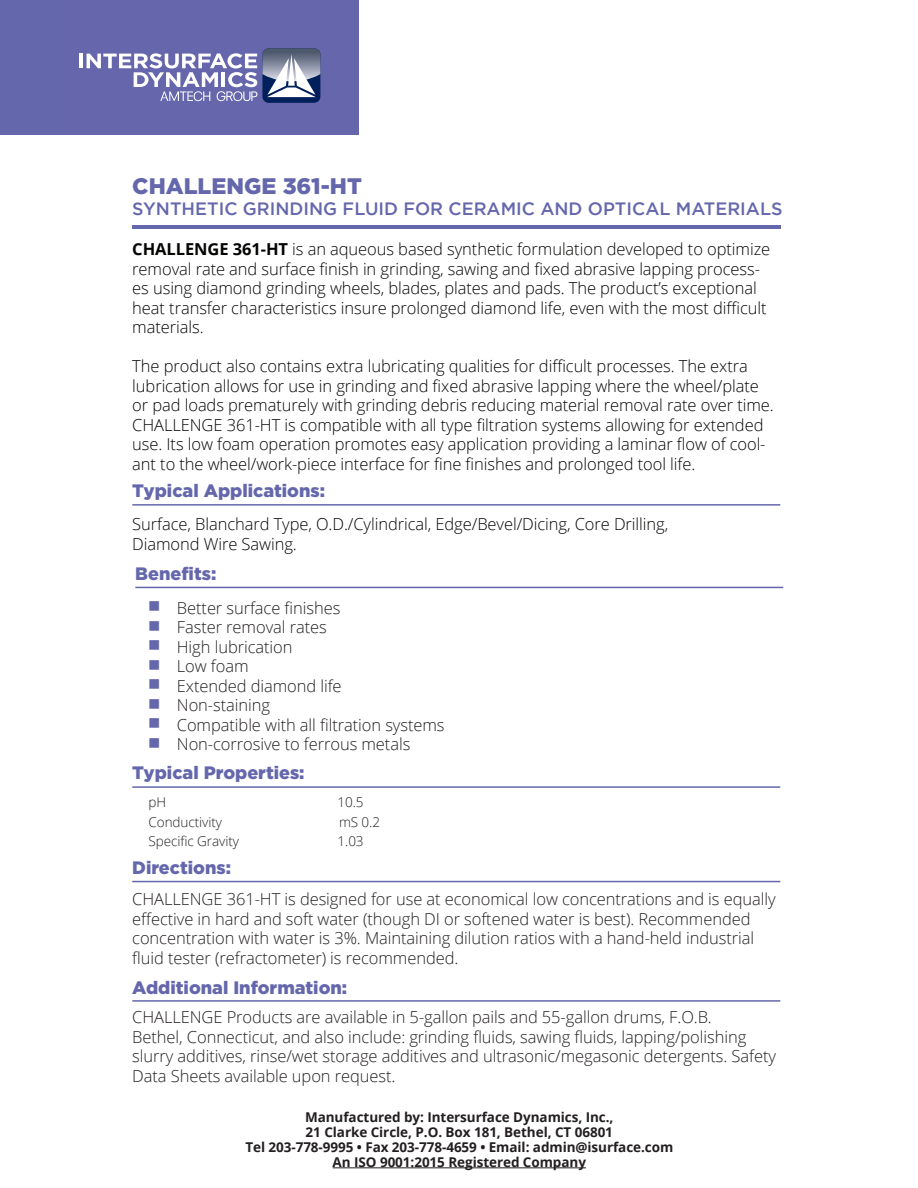
<style>
.page{position:relative;width:918px;height:1188px;background:#fff}
.page>*{position:absolute;margin:0;border:0;box-sizing:border-box;transform-origin:0 0}
.t1{font:900 22.5px "Gotham";color:#6567ac}
.t2{font:900 18px "Gotham";color:#6567ac}
.t3{font:500 17.85px "Gotham";color:#6567ac}
.t4{font:300 16.5px/19.5px "Open Sans";letter-spacing:-.005em;color:#040503}
.t5{font:300 16.5px/19.5px "Open Sans";letter-spacing:-.005em;color:#231f20}
.t6{font:700 13.5px "Open Sans";letter-spacing:-.005em;color:#231f20}
.tabs_style{font:300 13.5px "Open Sans";letter-spacing:-.005em;color:#231f20}
.s1{font-weight:700}
.s2{color:#6567ac}
</style>
<div class="page">
<div style="left:0;top:0;width:359px;height:134px;background:#6567ac"></div>
<div style="left:262px;top:48px;width:58px;height:55px;background:#00205b;border-radius:6px"></div>
<hr style="left:79px;top:54px;width:4px;height:14px;background:#fff">
<svg style="left:87px;top:48px;width:233px;height:53px"></svg>
<hr style="left:132px;top:225px;width:648px;height:4px;background:#6567ac">
<hr style="left:132px;top:881px;width:648px;height:1px;background:#6567ac">
<hr style="left:132px;top:1000px;width:648px;height:2px;background:#6567ac">
<hr style="left:333px;top:1168px;width:253px;height:1px;background:#231f20">
<hr style="left:135px;top:587px;width:648px;height:1px;background:#6567ac">
<hr style="left:132px;top:786px;width:648px;height:2px;background:#6567ac">
<hr style="left:132px;top:504px;width:648px;height:2px;background:#6567ac">
<p class="t1" style="left:132px;top:173px;width:231px">CHALLENGE 361-HT</p>
<p class="t3" style="left:132px;top:199px;width:652px">SYNTHETIC GRINDING FLUID FOR CERAMIC AND OPTICAL MATERIALS</p>
<p class="t4" style="left:132px;top:239px;width:639px"><span class="s1">CHALLENGE 361-HT</span> is an aqueous based synthetic formulation developed to optimize removal rate and surface finish in grinding, sawing and fixed abrasive lapping process&shy;es using diamond grinding wheels, blades, plates and pads. The product’s exceptional heat transfer characteristics insure prolonged diamond life, even with the most difficult materials.</p>
<p class="t4" style="left:132px;top:356px;width:643px">The product also contains extra lubricating qualities for difficult processes. The extra lubrication allows for use in grinding and fixed abrasive lapping where the wheel/plate or pad loads prematurely with grinding debris reducing material removal rate over time.<br>CHALLENGE 361-HT is compatible with all type filtration systems allowing for extended use. Its low foam operation promotes easy application providing a laminar flow of cool&shy;ant to the wheel/work-piece interface for fine finishes and prolonged tool life.</p>
<p class="t2" style="left:132px;top:480px;width:194px">Typical Applications:</p>
<p class="t4" style="left:132px;top:514px;width:537px">Surface, Blanchard Type, O.D./Cylindrical, Edge/Bevel/Dicing, Core Drilling,</p>
<p class="t4" style="left:132px;top:533px;width:166px">Diamond Wire Sawing.</p>
<p class="t2" style="left:135px;top:563px;width:83px">Benefits:</p>
<p class="t5" style="left:148px;top:598px;width:194px"><span class="s2">■</span> Better surface finishes</p>
<p class="t5" style="left:148px;top:617px;width:180px"><span class="s2">■</span> Faster removal rates</p>
<p class="t5" style="left:148px;top:637px;width:146px"><span class="s2">■</span> High lubrication</p>
<p class="t5" style="left:148px;top:656px;width:102px"><span class="s2">■</span> Low foam</p>
<p class="t5" style="left:148px;top:676px;width:195px"><span class="s2">■</span> Extended diamond life</p>
<p class="t5" style="left:148px;top:695px;width:123px"><span class="s2">■</span> Non-staining</p>
<p class="t5" style="left:148px;top:715px;width:298px"><span class="s2">■</span> Compatible with all filtration systems</p>
<p class="t5" style="left:148px;top:734px;width:264px"><span class="s2">■</span> Non-corrosive to ferrous metals</p>
<p class="t2" style="left:132px;top:763px;width:174px">Typical Properties:</p>
<p class="tabs_style" style="left:149px;top:793px;width:19px">pH</p>
<p class="tabs_style" style="left:338px;top:793px;width:28px">10.5</p>
<p class="tabs_style" style="left:149px;top:813px;width:75px">Conductivity</p>
<p class="tabs_style" style="left:339px;top:813px;width:43px">mS 0.2</p>
<p class="tabs_style" style="left:149px;top:832px;width:92px">Specific Gravity</p>
<p class="tabs_style" style="left:338px;top:832px;width:28px">1.03</p>
<p class="t2" style="left:132px;top:857px;width:100px">Directions:</p>
<p class="t5" style="left:132px;top:889px;width:645px">CHALLENGE 361-HT is designed for use at economical low concentrations and is equally effective in hard and soft water (though DI or softened water is best). Recommended concentration with water is 3%. Maintaining dilution ratios with a hand-held industrial fluid tester (refractometer) is recommended.</p>
<p class="t2" style="left:132px;top:978px;width:216px">Additional Information:</p>
<p class="t5" style="left:132px;top:1007px;width:581px">CHALLENGE Products are available in 5-gallon pails and 55-gallon drums, F.O.B.</p>
<p class="t5" style="left:132px;top:1027px;width:645px">Bethel, Connecticut, and also include: grinding fluids, sawing fluids, lapping/polishing slurry additives, rinse/wet storage additives and ultrasonic/megasonic detergents. Safety<br>Data Sheets available upon request.</p>
<p class="t6" style="left:305px;top:1107px;width:310px">Manufactured by: Intersurface Dynamics, Inc.,</p>
<p class="t6" style="left:306px;top:1122px;width:309px">21 Clarke Circle, P.O. Box 181, Bethel, CT 06801</p>
<p class="t6" style="left:245px;top:1137px;width:430px">Tel 203-778-9995 • Fax 203-778-4659 • Email: admin@isurface.com</p>
<p class="t6" style="left:333px;top:1152px;width:255px">An ISO 9001:2015 Registered Company</p>
</div>
